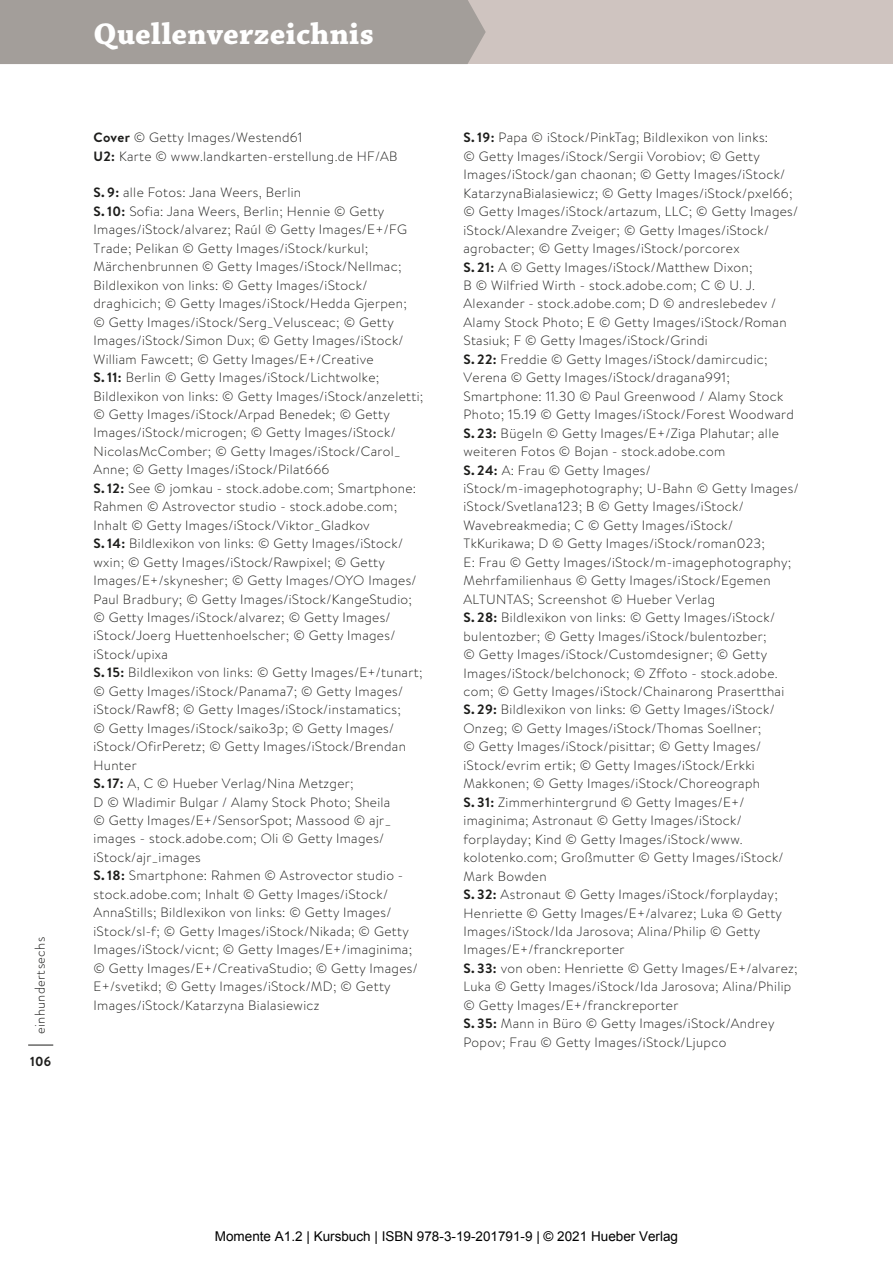
<style>
.page{position:relative;width:893px;height:1263px;background:#fff}
.page>*{position:absolute;margin:0;border:0;box-sizing:border-box;transform-origin:0 0}
.t1{font:700 31.5px "Chaparral Pro";letter-spacing:.01em;color:#fff}
.t2{font:300 14.4px "Brandon Grotesque";letter-spacing:.025em;color:#1d1d1b}
.t3{font:300 13.5px/18.5px "Brandon Text";letter-spacing:.025em;color:#1d1d1b}
.t4{font:13.5px "Arial";color:#000}
.t5{font:700 13.5px "Brandon Grotesque";color:#1d1d1b}
.s1{font-weight:700}
</style>
<div class="page">
<div style="left:0;top:0;width:893px;height:64px;background:#cfc4c0"></div>
<div style="left:0;top:0;width:486px;height:64px;background:#a39e9a"></div>
<svg style="left:28px;top:1045px;width:25px;height:1px"></svg>
<p class="t2" style="left:35px;top:1034px;width:99px;rotate:-90deg">einhundertsechs</p>
<p class="t5" style="left:30px;top:1053px;width:22px">106</p>
<h1 class="t1" style="left:94px;top:22px;width:282px">Quellenverzeichnis</h1>
<p class="t3" style="left:94px;top:130px;width:306px"><span class="s1">Cover</span> © Getty Images/Westend61<br><span class="s1">U2:</span> Karte © www.landkarten-erstellung.de HF/AB</p>
<p class="t3" style="left:94px;top:185px;width:331px"><span class="s1">S. 9:</span> alle Fotos: Jana Weers, Berlin<br><span class="s1">S. 10:</span> Sofia: Jana Weers, Berlin; Hennie © Getty Images/iStock/alvarez; Raúl © Getty Images/E+/FG Trade; Pelikan © Getty Images/iStock/kurkul; Märchenbrunnen © Getty Images/iStock/Nellmac; Bildlexikon von links: © Getty Images/iStock/ draghicich; © Getty Images/iStock/Hedda Gjerpen;<br>© Getty Images/iStock/Serg_Velusceac; © Getty Images/iStock/Simon Dux; © Getty Images/iStock/ William Fawcett; © Getty Images/E+/Creative<br><span class="s1">S. 11:</span> Berlin © Getty Images/iStock/Lichtwolke; Bildlexikon von links: © Getty Images/iStock/anzeletti; © Getty Images/iStock/Arpad Benedek; © Getty Images/iStock/microgen; © Getty Images/iStock/ NicolasMcComber; © Getty Images/iStock/Carol_ Anne; © Getty Images/iStock/Pilat666<br><span class="s1">S. 12:</span> See © jomkau - stock.adobe.com; Smartphone:<br>Rahmen © Astrovector studio - stock.adobe.com; Inhalt © Getty Images/iStock/Viktor_Gladkov<br><span class="s1">S. 14:</span> Bildlexikon von links: © Getty Images/iStock/ wxin; © Getty Images/iStock/Rawpixel; © Getty Images/E+/skynesher; © Getty Images/OYO Images/ Paul Bradbury; © Getty Images/iStock/KangeStudio; © Getty Images/iStock/alvarez; © Getty Images/ iStock/Joerg Huettenhoelscher; © Getty Images/ iStock/upixa<br><span class="s1">S. 15:</span> Bildlexikon von links: © Getty Images/E+/tunart; © Getty Images/iStock/Panama7; © Getty Images/ iStock/Rawf8; © Getty Images/iStock/instamatics;<br>© Getty Images/iStock/saiko3p; © Getty Images/ iStock/OfirPeretz; © Getty Images/iStock/Brendan Hunter<br><span class="s1">S. 17:</span> A, C © Hueber Verlag/Nina Metzger;<br>D © Wladimir Bulgar / Alamy Stock Photo; Sheila<br>© Getty Images/E+/SensorSpot; Massood © ajr_ images - stock.adobe.com; Oli © Getty Images/ iStock/ajr_images<br><span class="s1">S. 18:</span> Smartphone: Rahmen © Astrovector studio - stock.adobe.com; Inhalt © Getty Images/iStock/ AnnaStills; Bildlexikon von links: © Getty Images/ iStock/sl-f; © Getty Images/iStock/Nikada; © Getty Images/iStock/vicnt; © Getty Images/E+/imaginima; © Getty Images/E+/CreativaStudio; © Getty Images/ E+/svetikd; © Getty Images/iStock/MD; © Getty Images/iStock/Katarzyna Bialasiewicz</p>
<p class="t3" style="left:463px;top:130px;width:337px"><span class="s1">S. 19:</span> Papa © iStock/PinkTag; Bildlexikon von links:<br>© Getty Images/iStock/Sergii Vorobiov; © Getty Images/iStock/gan chaonan; © Getty Images/iStock/ KatarzynaBialasiewicz; © Getty Images/iStock/pxel66; © Getty Images/iStock/artazum, LLC; © Getty Images/ iStock/Alexandre Zveiger; © Getty Images/iStock/ agrobacter; © Getty Images/iStock/porcorex<br><span class="s1">S. 21:</span> A © Getty Images/iStock/Matthew Dixon;<br>B © Wilfried Wirth - stock.adobe.com; C © U. J.<br>Alexander - stock.adobe.com; D © andreslebedev / Alamy Stock Photo; E © Getty Images/iStock/Roman Stasiuk; F © Getty Images/iStock/Grindi<br><span class="s1">S. 22:</span> Freddie © Getty Images/iStock/damircudic; Verena © Getty Images/iStock/dragana991; Smartphone: 11.30 © Paul Greenwood / Alamy Stock Photo; 15.19 © Getty Images/iStock/Forest Woodward <span class="s1">S. 23:</span> Bügeln © Getty Images/E+/Ziga Plahutar; alle weiteren Fotos © Bojan - stock.adobe.com<br><span class="s1">S. 24:</span> A: Frau © Getty Images/ iStock/m-imagephotography; U-Bahn © Getty Images/ iStock/Svetlana123; B © Getty Images/iStock/ Wavebreakmedia; C © Getty Images/iStock/ TkKurikawa; D © Getty Images/iStock/roman023;<br>E: Frau © Getty Images/iStock/m-imagephotography; Mehrfamilienhaus © Getty Images/iStock/Egemen ALTUNTAS; Screenshot © Hueber Verlag<br><span class="s1">S. 28:</span> Bildlexikon von links: © Getty Images/iStock/ bulentozber; © Getty Images/iStock/bulentozber;<br>© Getty Images/iStock/Customdesigner; © Getty Images/iStock/belchonock; © Zffoto - stock.adobe. com; © Getty Images/iStock/Chainarong Prasertthai <span class="s1">S. 29:</span> Bildlexikon von links: © Getty Images/iStock/ Onzeg; © Getty Images/iStock/Thomas Soellner;<br>© Getty Images/iStock/pisittar; © Getty Images/ iStock/evrim ertik; © Getty Images/iStock/Erkki Makkonen; © Getty Images/iStock/Choreograph<br><span class="s1">S. 31:</span> Zimmerhintergrund © Getty Images/E+/ imaginima; Astronaut © Getty Images/iStock/ forplayday; Kind © Getty Images/iStock/www. kolotenko.com; Großmutter © Getty Images/iStock/ Mark Bowden<br><span class="s1">S. 32:</span> Astronaut © Getty Images/iStock/forplayday; Henriette © Getty Images/E+/alvarez; Luka © Getty Images/iStock/Ida Jarosova; Alina/Philip © Getty Images/E+/franckreporter<br><span class="s1">S. 33:</span> von oben: Henriette © Getty Images/E+/alvarez; Luka © Getty Images/iStock/Ida Jarosova; Alina/Philip © Getty Images/E+/franckreporter<br><span class="s1">S. 35:</span> Mann in Büro © Getty Images/iStock/Andrey Popov; Frau © Getty Images/iStock/Ljupco</p>
<p class="t4" style="left:215px;top:1227px;width:465px">Momente A1.2 | Kursbuch | ISBN 978-3-19-201791-9 | © 2021 Hueber Verlag</p>
</div>
